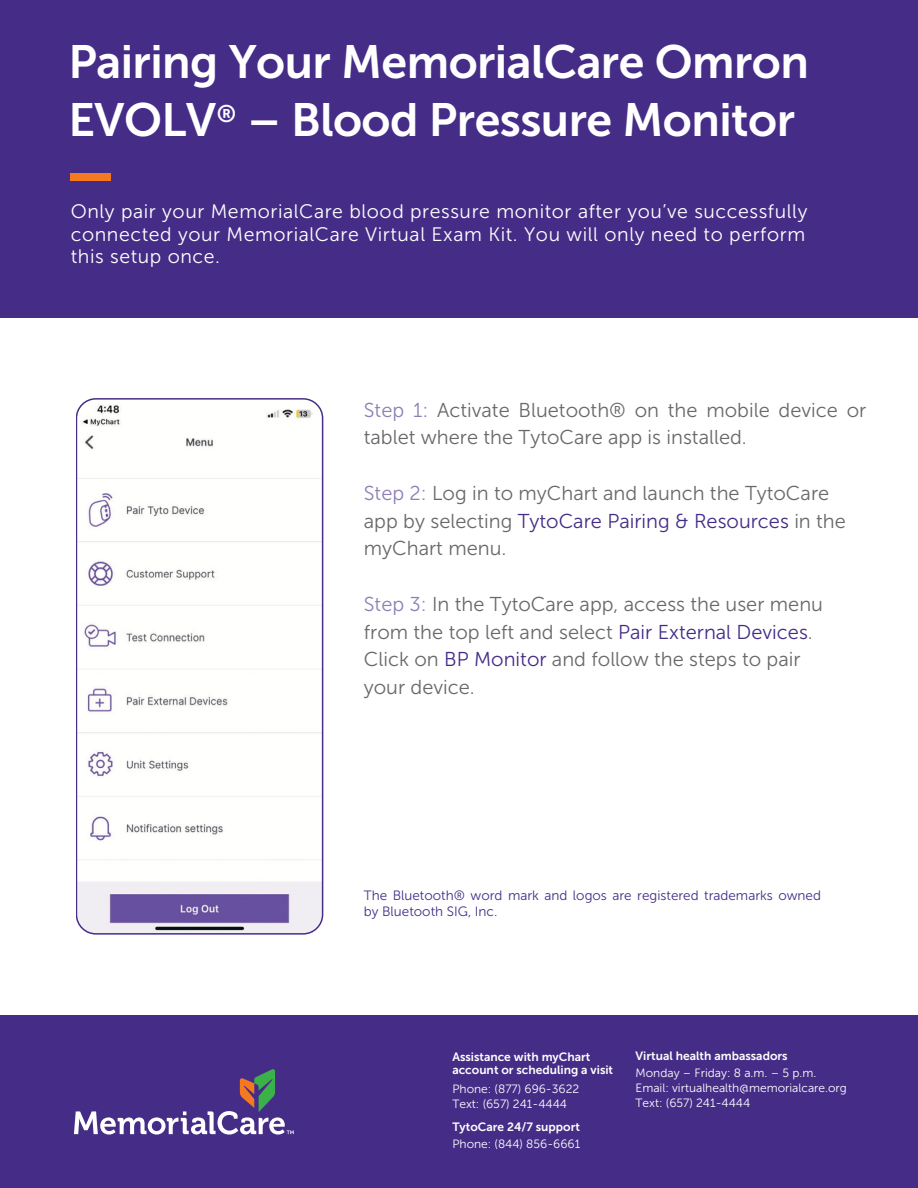
<style>
.page{position:relative;width:918px;height:1188px;background:#fff}
.page>*{position:absolute;margin:0;border:0;box-sizing:border-box;transform-origin:0 0}
.t1{font:46.5px/57.3px "Museo Sans 700";letter-spacing:-.01em;color:#fff}
.t2{font:24px "Museo Sans 700";color:#fff}
.t3{font:20.1px/27.8px "Museo Sans 300";color:#68696b}
.t4{font:20.1px "Museo Sans 300";color:#452d87}
.t5{font:19.5px/22.5px "Museo Sans 300";letter-spacing:.03em;color:#fff;text-align:justify}
.t6{font:13.5px/15.8px "Museo Sans 300";color:#452d87}
.t7{font:12px/14.7px "Museo Sans 300";color:#fff}
.t8{font:12px/13.5px "Museo Sans 700";color:#fff}
.s1{color:#8e80b7}
.s2{color:#68696b}
.s3{color:#452d87}
</style>
<div class="page">
<div style="left:0;top:0;width:918px;height:318px;background:#452d87"></div>
<div style="left:71px;top:174px;width:40px;height:7px;background:#f47920"></div>
<div style="left:0;top:1015px;width:918px;height:173px;background:#452d87"></div>
<svg style="left:74px;top:1069px;width:220px;height:66px"></svg>
<svg style="left:76px;top:398px;width:247px;height:537px"></svg>
<p class="t1" style="left:68px;top:34px;width:742px">Pairing Your MemorialCare Omron<br>EVOLV – Blood Pressure Monitor</p>
<p class="t2" style="left:217px;top:99px;width:21px">®</p>
<p class="t5" style="left:71px;top:200px;width:738px">Only pair your MemorialCare blood pressure monitor after you’ve successfully connected your MemorialCare Virtual Exam Kit. You will only need to perform this setup once.</p>
<p class="t3" style="left:364px;top:396px;width:504px"><span class="s1">Step 1:</span> Activate Bluetooth® on the mobile device or tablet where the TytoCare app is installed.</p>
<p class="t3" style="left:364px;top:479px;width:467px"><span class="s1">Step 2:</span> Log in to myChart and launch the TytoCare</p>
<p class="t4" style="left:364px;top:509px;width:484px"><span class="s2">app by selecting</span> TytoCare Pairing &amp; Resources <span class="s2">in the</span></p>
<p class="t3" style="left:364px;top:535px;width:144px">myChart menu.</p>
<p class="t3" style="left:364px;top:590px;width:461px"><span class="s1">Step 3:</span> In the TytoCare app, access the user menu</p>
<p class="t3" style="left:364px;top:618px;width:451px">from the top left and select <span class="s3">Pair External Devices</span>.</p>
<p class="t3" style="left:364px;top:646px;width:438px">Click on <span class="s3">BP Monitor</span> and follow the steps to pair</p>
<p class="t3" style="left:364px;top:673px;width:113px">your device.</p>
<p class="t6" style="left:364px;top:888px;width:459px">The Bluetooth® word mark and logos are registered trademarks owned by Bluetooth SIG, Inc.</p>
<p class="t8" style="left:452px;top:1050px;width:162px">Assistance with myChart account or scheduling a visit</p>
<p class="t8" style="left:636px;top:1049px;width:154px">Virtual health ambassadors</p>
<p class="t7" style="left:452px;top:1082px;width:128px">Phone: (877) 696-3622<br>Text: (657) 241-4444</p>
<p class="t7" style="left:452px;top:1137px;width:129px">Phone: (844) 856-6661</p>
<p class="t7" style="left:636px;top:1066px;width:182px">Monday – Friday: 8 a.m. – 5 p.m.</p>
<p class="t7" style="left:636px;top:1081px;width:213px">Email: virtualhealth@memorialcare.org</p>
<p class="t7" style="left:636px;top:1096px;width:116px">Text: (657) 241-4444</p>
<p class="t8" style="left:452px;top:1120px;width:129px">TytoCare 24/7 support</p>
</div>
